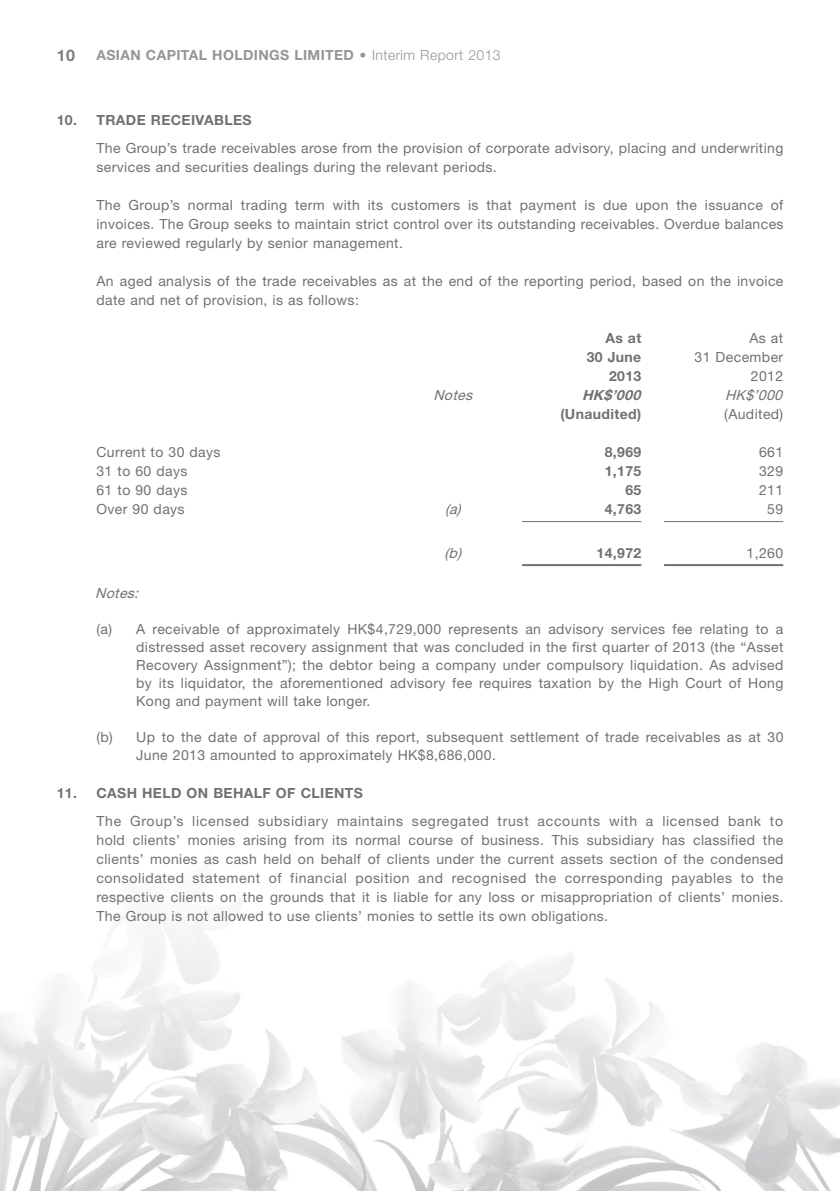
<style>
.page{position:relative;width:840px;height:1191px;background:#fff}
.page>*{position:absolute;margin:0;border:0;box-sizing:border-box;transform-origin:0 0}
.t1{font:700 16px "Helvetica Neue LT Std";color:#717074}
.t2{font:14px/19px "Helvetica Neue LT Std";letter-spacing:.03em;color:#717074}
.t3{font:700 14px/19px "Helvetica Neue LT Std";letter-spacing:.03em;color:#717074;text-align:right}
.t4{font:700 14px "Helvetica Neue LT Std";letter-spacing:.03em;color:#8a8a8e}
.t5{font:italic 14px "Helvetica Neue LT Std";color:#717074}
.t6{font:italic 700 14px "Helvetica Neue LT Std";color:#717074}
.s1{font-family:"Frutiger LT Std";font-weight:900}
.s2{font-weight:300}
</style>
<div class="page">
<img style="left:0;top:521px;width:839px;height:670px">
<hr style="left:522px;top:521px;width:119px;height:1px;background:#717074">
<hr style="left:663px;top:521px;width:119px;height:1px;background:#717074">
<hr style="left:522px;top:564px;width:119px;height:2px;background:#717074">
<hr style="left:663px;top:564px;width:119px;height:2px;background:#717074">
<p class="t1" style="left:57px;top:45px;width:20px">10</p>
<p class="t4" style="left:96px;top:47px;width:405px">ASIAN CAPITAL HOLDINGS LIMITED <span class="s1">•</span> <span class="s2">Interim Report 2013</span></p>
<p class="t3" style="left:57px;top:110px;width:196px">10. TRADE RECEIVABLES</p>
<p class="t2" style="left:96px;top:138px;width:688px">The Group’s trade receivables arose from the provision of corporate advisory, placing and underwriting services and securities dealings during the relevant periods.</p>
<p class="t2" style="left:96px;top:195px;width:688px;text-align:justify">The Group’s normal trading term with its customers is that payment is due upon the issuance of invoices. The Group seeks to maintain strict control over its outstanding receivables. Overdue balances are reviewed regularly by senior management.</p>
<p class="t2" style="left:96px;top:271px;width:688px">An aged analysis of the trade receivables as at the end of the reporting period, based on the invoice date and net of provision, is as follows:</p>
<p class="t3" style="left:586px;top:328px;width:56px">As at<br>30 June<br>2013</p>
<p class="t2" style="left:694px;top:328px;width:90px;text-align:right">As at<br>31 December<br>2012</p>
<p class="t5" style="left:433px;top:386px;width:45px">Notes</p>
<p class="t6" style="left:582px;top:386px;width:64px">HK$’000</p>
<p class="t5" style="left:724px;top:386px;width:63px">HK$’000</p>
<p class="t3" style="left:560px;top:404px;width:82px">(Unaudited)</p>
<p class="t2" style="left:723px;top:404px;width:60px">(Audited)</p>
<p class="t2" style="left:96px;top:442px;width:126px">Current to 30 days</p>
<p class="t3" style="left:604px;top:442px;width:38px">8,969</p>
<p class="t2" style="left:758px;top:442px;width:26px">661</p>
<p class="t2" style="left:96px;top:461px;width:92px">31 to 60 days</p>
<p class="t3" style="left:604px;top:461px;width:38px">1,175</p>
<p class="t2" style="left:758px;top:461px;width:26px">329</p>
<p class="t2" style="left:96px;top:480px;width:92px">61 to 90 days</p>
<p class="t3" style="left:625px;top:480px;width:17px">65</p>
<p class="t2" style="left:758px;top:480px;width:26px">211</p>
<p class="t2" style="left:96px;top:499px;width:90px">Over 90 days</p>
<p class="t5" style="left:445px;top:500px;width:17px">(a)</p>
<p class="t3" style="left:604px;top:499px;width:38px">4,763</p>
<p class="t2" style="left:766px;top:499px;width:17px">59</p>
<p class="t5" style="left:444px;top:544px;width:18px">(b)</p>
<p class="t3" style="left:596px;top:543px;width:46px">14,972</p>
<p class="t2" style="left:746px;top:543px;width:38px">1,260</p>
<p class="t5" style="left:95px;top:585px;width:49px">Notes:</p>
<p class="t2" style="left:136px;top:620px;width:648px;line-height:18px;text-align:justify;text-indent:-40px">(a) A receivable of approximately HK$4,729,000 represents an advisory services fee relating to a distressed asset recovery assignment that was concluded in the first quarter of 2013 (the “Asset Recovery Assignment”); the debtor being a company under compulsory liquidation. As advised by its liquidator, the aforementioned advisory fee requires taxation by the High Court of Hong Kong and payment will take longer.</p>
<p class="t2" style="left:136px;top:728px;width:648px;line-height:18px;text-indent:-40px">(b) Up to the date of approval of this report, subsequent settlement of trade receivables as at 30<br>June 2013 amounted to approximately HK$8,686,000.</p>
<p class="t3" style="left:57px;top:783px;width:307px">11. CASH HELD ON BEHALF OF CLIENTS</p>
<p class="t2" style="left:96px;top:811px;width:688px;text-align:justify">The Group’s licensed subsidiary maintains segregated trust accounts with a licensed bank to hold clients’ monies arising from its normal course of business. This subsidiary has classified the clients’ monies as cash held on behalf of clients under the current assets section of the condensed consolidated statement of financial position and recognised the corresponding payables to the respective clients on the grounds that it is liable for any loss or misappropriation of clients’ monies.<br>The Group is not allowed to use clients’ monies to settle its own obligations.</p>
</div>
